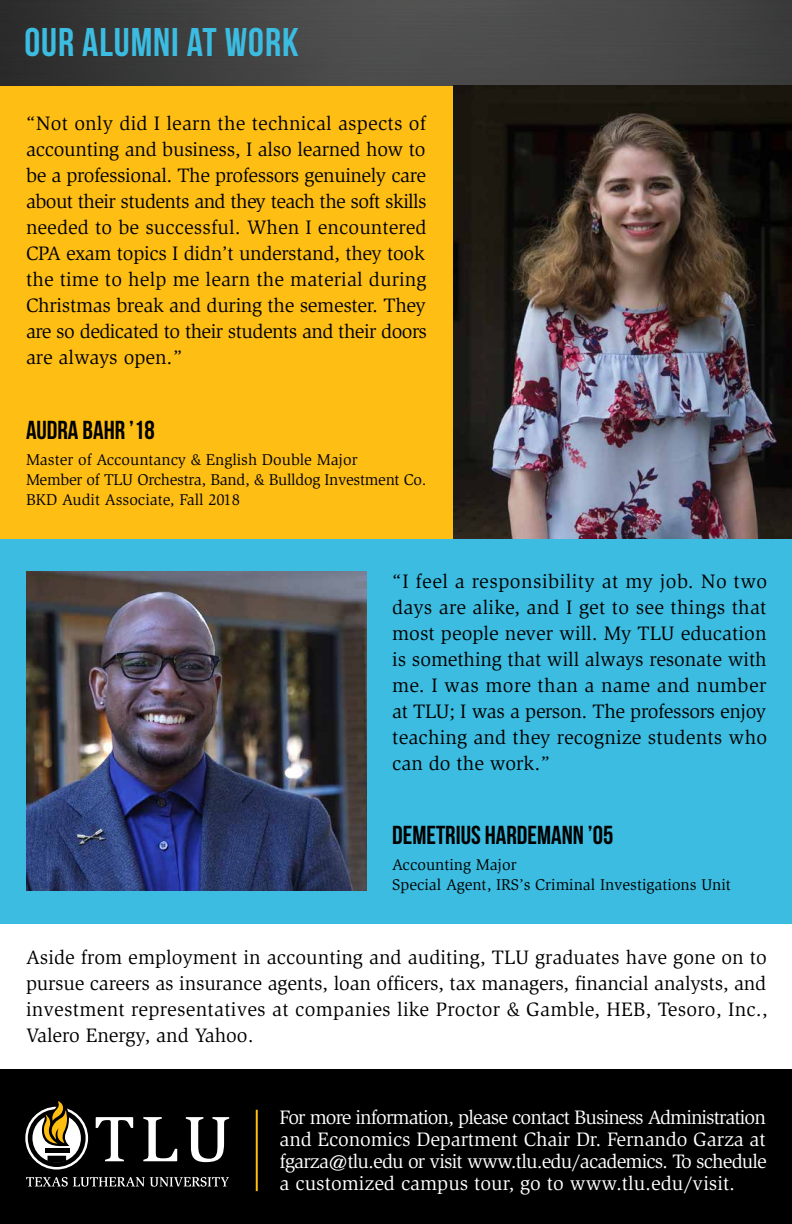
<style>
.page{position:relative;width:792px;height:1224px;background:#fff}
.page>*{position:absolute;margin:0;border:0;box-sizing:border-box;transform-origin:0 0}
.t1{font:40px "Bebas Neue";letter-spacing:.025em;color:#3bbce0}
.t2{font:26px "Bebas Neue";color:#000}
.t3{font:26px "Bebas Neue";color:#000101}
.t4{font:20px/26px "Slimbach Std";letter-spacing:-.005em;color:#000101;text-align:justify}
.t5{font:20px/26px "Slimbach Std";letter-spacing:.01em;color:#000;text-align:justify}
.t6{font:20px/22px "Slimbach Std";color:#fff;text-align:justify}
.t7{font:16px/20px "Slimbach Std";color:#000101}
.t8{font:16px/20px "Slimbach Std";color:#000}
</style>
<div class="page">
<div style="left:0;top:80px;width:454px;height:465px;background:#febe14"></div>
<div style="left:0;top:1070px;width:792px;height:154px;background:#000"></div>
<svg style="left:96px;top:1117px;width:37px;height:44px"></svg>
<svg style="left:143px;top:1117px;width:34px;height:44px"></svg>
<svg style="left:186px;top:1117px;width:43px;height:45px"></svg>
<svg style="left:25px;top:1101px;width:63px;height:69px"></svg>
<svg style="left:26px;top:1177px;width:203px;height:10px"></svg>
<hr style="left:256px;top:1110px;width:2px;height:81px;background:#febe14">
<img style="left:0;top:0;width:792px;height:85px">
<img style="left:454px;top:85px;width:338px;height:455px">
<div style="left:0;top:540px;width:792px;height:384px;background:#3bbce0"></div>
<img style="left:26px;top:571px;width:340px;height:320px">
<h1 class="t1" style="left:24px;top:21px;width:276px">OUR ALUMNI AT WORK</h1>
<p class="t4" style="left:26px;top:110px;width:403px">“Not only did I learn the technical aspects of accounting and business, I also learned how to be a professional. The professors genuinely care about their students and they teach the soft skills needed to be successful. When I encountered CPA exam topics I didn’t understand, they took the time to help me learn the material during Christmas break and during the semester. They are so dedicated to their students and their doors are always open.”</p>
<h2 class="t3" style="left:26px;top:415px;width:130px">AUDRA BAHR ’18</h2>
<p class="t7" style="left:26px;top:449px;width:402px">Master of Accountancy &amp; English Double Major<br>Member of TLU Orchestra, Band, &amp; Bulldog Investment Co.<br>BKD Audit Associate, Fall 2018</p>
<p class="t5" style="left:392px;top:568px;width:376px">“I feel a responsibility at my job. No two days are alike, and I get to see things that most people never will. My TLU education is something that will always resonate with me. I was more than a name and number at TLU; I was a person. The professors enjoy teaching and they recognize students who can do the work.”</p>
<h2 class="t2" style="left:392px;top:821px;width:223px">DEMETRIUS HARDEMANN ’05</h2>
<p class="t8" style="left:392px;top:855px;width:340px">Accounting Major<br>Special Agent, IRS’s Criminal Investigations Unit</p>
<p class="t4" style="left:26px;top:945px;width:743px">Aside from employment in accounting and auditing, TLU graduates have gone on to pursue careers as insurance agents, loan officers, tax managers, financial analysts, and investment representatives at companies like Proctor &amp; Gamble, HEB, Tesoro, Inc., Valero Energy, and Yahoo.</p>
<p class="t6" style="left:280px;top:1107px;width:489px">For more information, please contact Business Administration and Economics Department Chair Dr. Fernando Garza at fgarza@tlu.edu or visit www.tlu.edu/academics. To schedule a customized campus tour, go to www.tlu.edu/visit.</p>
</div>
